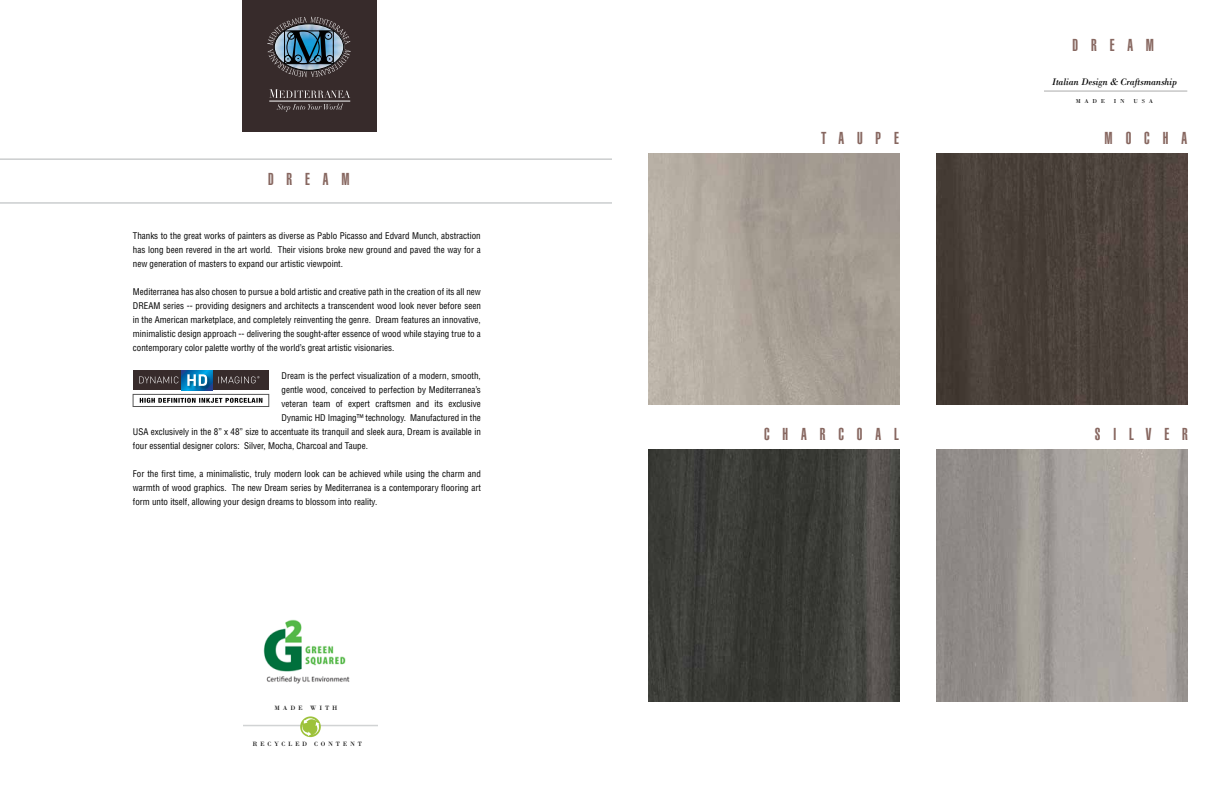
<style>
.page{position:relative;width:1224px;height:792px;background:#fff}
.page>*{position:absolute;margin:0;border:0;box-sizing:border-box;transform-origin:0 0}
.t1{font:17px "Helvetica LT Std Ultra Comp";letter-spacing:.76em;color:#876760}
.t2{font:italic 10px "Bodoni";letter-spacing:-.02em;color:#000}
.t3{font:condensed 9px/14px "Helvetica LT Std";color:#000;text-align:justify}
.t4{font:6.5px "Bodoni";letter-spacing:.42em;color:#000}
.t5{font:6.5px "Bodoni";letter-spacing:.45em;color:#000}
.t6{font:6px "Bodoni";letter-spacing:.62em;color:#000}
</style>
<div class="page">
<hr style="left:243px;top:725px;width:135px;height:1px;background:#d1d3d4">
<svg style="left:300px;top:716px;width:21px;height:21px"></svg>
<svg style="left:301px;top:718px;width:18px;height:18px"></svg>
<div style="left:242px;top:0;width:134px;height:131px;background:#372b2b"></div>
<svg style="left:277px;top:104px;width:66px;height:8px"></svg>
<hr style="left:269px;top:101px;width:81px;height:1px;background:#fff">
<svg style="left:269px;top:89px;width:81px;height:9px"></svg>
<img style="left:267px;top:17px;width:84px;height:60px">
<hr style="left:0;top:159px;width:612px;height:1px;background:#b1b4b6">
<hr style="left:0;top:202px;width:612px;height:1px;background:#b1b4b6">
<div style="left:212px;top:370px;width:57px;height:20px;background:#372b2b"></div>
<div style="left:133px;top:370px;width:49px;height:20px;background:#372b2b"></div>
<svg style="left:182px;top:370px;width:30px;height:20px"></svg>
<div style="left:187px;top:374px;width:25px;height:16px;background:#000;opacity:.39"></div>
<svg style="left:139px;top:374px;width:121px;height:12px"></svg>
<svg style="left:140px;top:398px;width:122px;height:5px"></svg>
<img style="left:263px;top:619px;width:87px;height:65px">
<hr style="left:1044px;top:90px;width:143px;height:2px;background:#000">
<img style="left:648px;top:153px;width:252px;height:252px">
<img style="left:936px;top:153px;width:252px;height:252px">
<img style="left:648px;top:450px;width:252px;height:251px">
<img style="left:936px;top:450px;width:252px;height:251px">
<h1 class="t1" style="left:268px;top:169px;width:83px">DREAM</h1>
<p class="t3" style="left:133px;top:228px;width:349px">Thanks to the great works of painters as diverse as Pablo Picasso and Edvard Munch, abstraction has long been revered in the art world. Their visions broke new ground and paved the way for a new generation of masters to expand our artistic viewpoint.</p>
<p class="t3" style="left:133px;top:284px;width:350px">Mediterranea has also chosen to pursue a bold artistic and creative path in the creation of its all new DREAM series -- providing designers and architects a transcendent wood look never before seen in the American marketplace, and completely reinventing the genre. Dream features an innovative, minimalistic design approach -- delivering the sought-after essence of wood while staying true to a contemporary color palette worthy of the world’s great artistic visionaries.</p>
<p class="t3" style="left:282px;top:368px;width:201px">Dream is the perfect visualization of a modern, smooth,</p>
<p class="t3" style="left:282px;top:382px;width:201px">gentle wood, conceived to perfection by Mediterranea’s</p>
<p class="t3" style="left:282px;top:396px;width:201px">veteran team of expert craftsmen and its exclusive</p>
<p class="t3" style="left:282px;top:410px;width:201px">Dynamic HD Imaging™ technology. Manufactured in the</p>
<p class="t3" style="left:133px;top:424px;width:350px">USA exclusively in the 8” x 48” size to accentuate its tranquil and sleek aura, Dream is available in</p>
<p class="t3" style="left:133px;top:438px;width:237px">four essential designer colors: Silver, Mocha, Charcoal and Taupe.</p>
<p class="t3" style="left:133px;top:466px;width:350px">For the first time, a minimalistic, truly modern look can be achieved while using the charm and warmth of wood graphics. The new Dream series by Mediterranea is a contemporary flooring art form unto itself, allowing your design dreams to blossom into reality.</p>
<p class="t5" style="left:274px;top:704px;width:65px">MADE WITH</p>
<p class="t4" style="left:253px;top:740px;width:111px">RECYCLED CONTENT</p>
<h1 class="t1" style="left:1073px;top:35px;width:83px">DREAM</h1>
<p class="t2" style="left:1051px;top:76px;width:127px">Italian Design &amp; Craftsmanship</p>
<p class="t6" style="left:1076px;top:97px;width:31px">MADE</p>
<p class="t6" style="left:1114px;top:97px;width:12px">I N</p>
<p class="t6" style="left:1134px;top:97px;width:21px">USA</p>
<h1 class="t1" style="left:821px;top:128px;width:79px">TAUPE</h1>
<h1 class="t1" style="left:1105px;top:128px;width:84px">MOCHA</h1>
<h1 class="t1" style="left:764px;top:425px;width:136px">CHARCOAL</h1>
<h1 class="t1" style="left:1095px;top:425px;width:94px">SILVER</h1>
</div>
